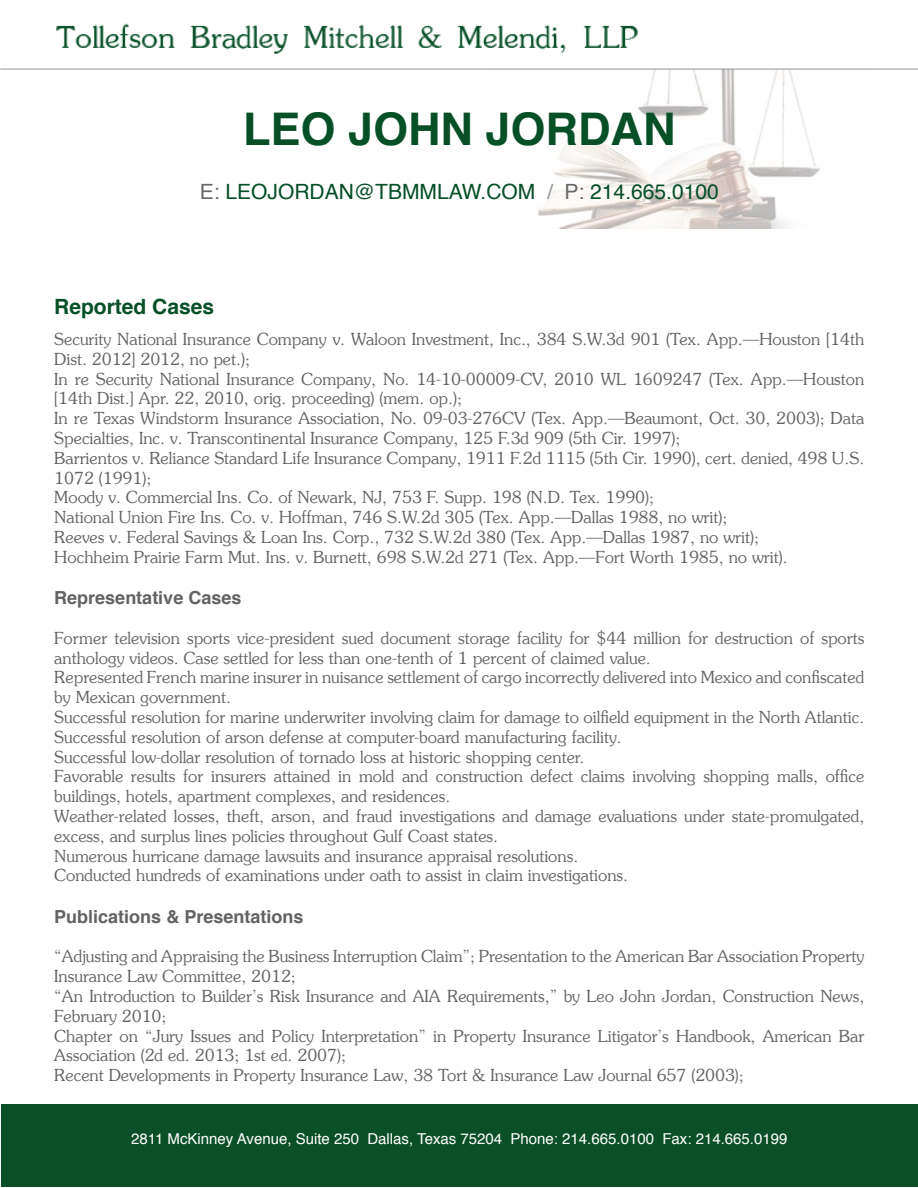
<style>
.page{position:relative;width:918px;height:1188px;background:#fff}
.page>*{position:absolute;margin:0;border:0;box-sizing:border-box;transform-origin:0 0}
.t1{font:700 45px "Helvetica";color:#064f27}
.t2{font:21px "Helvetica";color:#064f27}
.t3{font:700 21px "Helvetica";color:#064f27}
.t4{font:700 18px "Helvetica";color:#616264}
.t5{font:300 16.5px/19.8px "Souvenir Std";color:#616264}
.t6{font:15px "Helvetica";color:#fff}
.s1{color:#666}
.s2{color:#939393}
</style>
<div class="page">
<img style="left:538px;top:70px;width:282px;height:159px">
<div style="left:1px;top:1104px;width:917px;height:82px;background:#0b4f28"></div>
<img style="left:55px;top:23px;width:601px;height:55px">
<hr style="left:0;top:69px;width:918px;height:1px;background:#939393">
<h1 class="t1" style="left:243px;top:93px;width:434px">LEO JOHN JORDAN</h1>
<p class="t2" style="left:200px;top:176px;width:520px"><span class="s1">E:</span> LEOJORDAN@TBMMLAW.COM <span class="s2">/</span> <span class="s1">P:</span> 214.665.0100</p>
<p class="t3" style="left:54px;top:290px;width:161px">Reported Cases</p>
<p class="t5" style="left:54px;top:329px;width:812px">Security National Insurance Company v. Waloon Investment, Inc., 384 S.W.3d 901 (Tex. App.—Houston [14th Dist. 2012] 2012, no pet.);<br>In re Security National Insurance Company, No. 14-10-00009-CV, 2010 WL 1609247 (Tex. App.—Houston [14th Dist.] Apr. 22, 2010, orig. proceeding) (mem. op.);<br>In re Texas Windstorm Insurance Association, No. 09-03-276CV (Tex. App.—Beaumont, Oct. 30, 2003); Data Specialties, Inc. v. Transcontinental Insurance Company, 125 F.3d 909 (5th Cir. 1997);<br>Barrientos v. Reliance Standard Life Insurance Company, 1911 F.2d 1115 (5th Cir. 1990), cert. denied, 498 U.S.<br>1072 (1991);<br>Moody v. Commercial Ins. Co. of Newark, NJ, 753 F. Supp. 198 (N.D. Tex. 1990);<br>National Union Fire Ins. Co. v. Hoffman, 746 S.W.2d 305 (Tex. App.—Dallas 1988, no writ);<br>Reeves v. Federal Savings &amp; Loan Ins. Corp., 732 S.W.2d 380 (Tex. App.—Dallas 1987, no writ);<br>Hochheim Prairie Farm Mut. Ins. v. Burnett, 698 S.W.2d 271 (Tex. App.—Fort Worth 1985, no writ).</p>
<p class="t4" style="left:54px;top:583px;width:189px">Representative Cases</p>
<p class="t5" style="left:54px;top:628px;width:812px">Former television sports vice-president sued document storage facility for $44 million for destruction of sports anthology videos. Case settled for less than one-tenth of 1 percent of claimed value.<br>Represented French marine insurer in nuisance settlement of cargo incorrectly delivered into Mexico and confiscated by Mexican government.<br>Successful resolution for marine underwriter involving claim for damage to oilfield equipment in the North Atlantic.<br>Successful resolution of arson defense at computer-board manufacturing facility.<br>Successful low-dollar resolution of tornado loss at historic shopping center.<br>Favorable results for insurers attained in mold and construction defect claims involving shopping malls, office buildings, hotels, apartment complexes, and residences.<br>Weather-related losses, theft, arson, and fraud investigations and damage evaluations under state-promulgated, excess, and surplus lines policies throughout Gulf Coast states.<br>Numerous hurricane damage lawsuits and insurance appraisal resolutions.<br>Conducted hundreds of examinations under oath to assist in claim investigations.</p>
<p class="t4" style="left:54px;top:902px;width:251px">Publications &amp; Presentations</p>
<p class="t5" style="left:54px;top:947px;width:812px">“Adjusting and Appraising the Business Interruption Claim”; Presentation to the American Bar Association Property Insurance Law Committee, 2012;<br>“An Introduction to Builder’s Risk Insurance and AIA Requirements,” by Leo John Jordan, Construction News, February 2010;<br>Chapter on “Jury Issues and Policy Interpretation” in Property Insurance Litigator’s Handbook, American Bar Association (2d ed. 2013; 1st ed. 2007);<br>Recent Developments in Property Insurance Law, 38 Tort &amp; Insurance Law Journal 657 (2003);</p>
<p class="t6" style="left:131px;top:1128px;width:658px">2811 McKinney Avenue, Suite 250 Dallas, Texas 75204 Phone: 214.665.0100 Fax: 214.665.0199</p>
</div>
